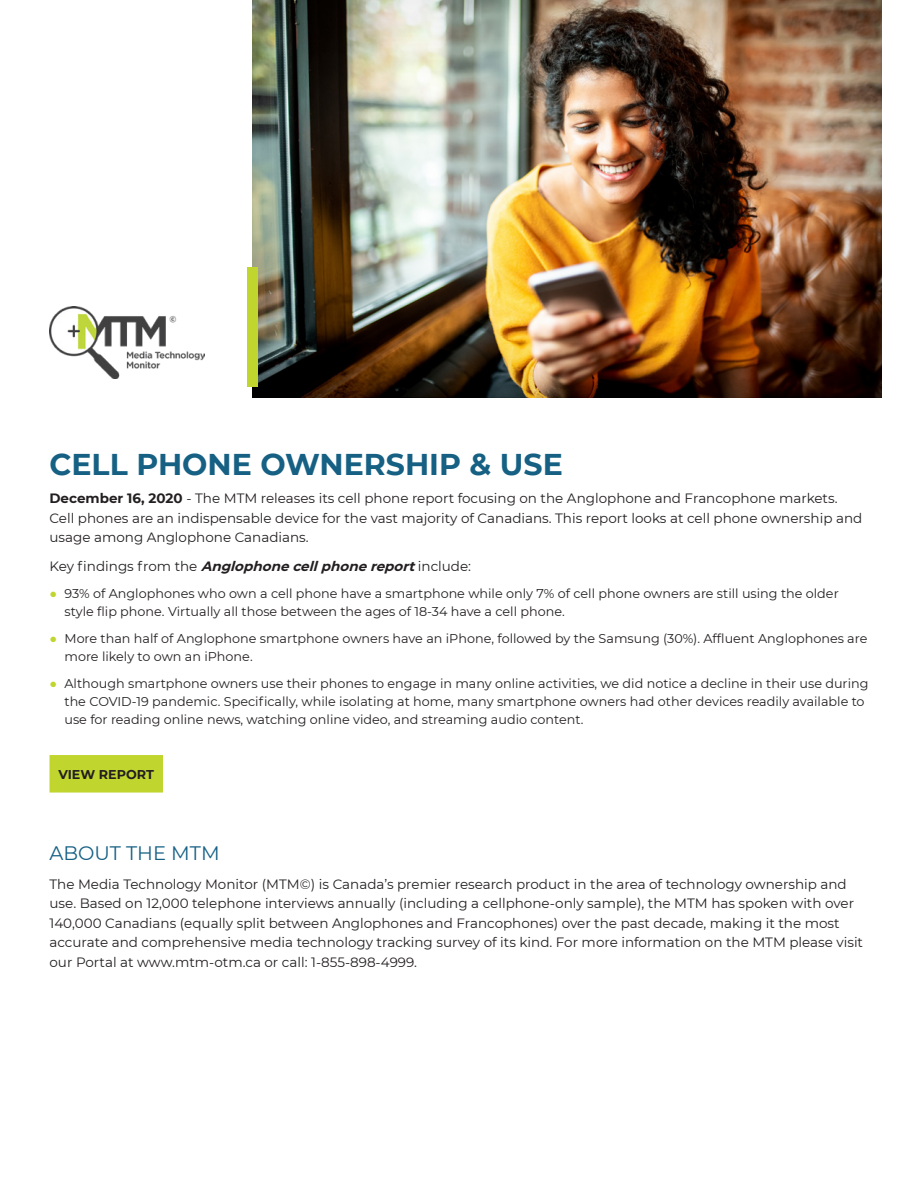
<style>
.page{position:relative;width:918px;height:1188px;background:#fff}
.page>*{position:absolute;margin:0;border:0;box-sizing:border-box;transform-origin:0 0}
.t1{font:700 30px "Montserrat";color:#166084}
.t2{font:19.5px "Montserrat";color:#166084}
.t3{font:13.5px/19.5px "Montserrat";color:#231f20}
.t4{font:12.75px/18px "Montserrat";color:#231f20}
.t5{font:700 12.75px "Montserrat";color:#231f20}
.s1{font-weight:700}
.s2{font-weight:700;font-style:italic}
.s3{font-family:"Impact";color:#c1d52f}
</style>
<div class="page">
<div style="left:251px;top:0;width:632px;height:400px;background:#231f20;opacity:.15"></div>
<div style="left:50px;top:755px;width:113px;height:38px;background:#c1d52f"></div>
<img style="left:50px;top:307px;width:154px;height:72px">
<div style="left:247px;top:268px;width:10px;height:119px;background:#c1d52f"></div>
<h1 class="t1" style="left:50px;top:442px;width:515px">CELL PHONE OWNERSHIP &amp; USE</h1>
<p class="t3" style="left:50px;top:488px;width:814px"><span class="s1">December 16, 2020</span> - The MTM releases its cell phone report focusing on the Anglophone and Francophone markets.<br>Cell phones are an indispensable device for the vast majority of Canadians. This report looks at cell phone ownership and usage among Anglophone Canadians.</p>
<p class="t3" style="left:50px;top:556px;width:423px">Key fi n d i n g s f r o m t h e <span class="s2">Anglophonecellphonereport</span>i n c l u d e :</p>
<p class="t4" style="left:64px;top:584px;width:776px;text-indent:-15px"><span class="s3">●</span> 93% of Anglophones who own a cell phone have a smartphone while only 7% of cell phone owners are still using the older style flip phone. Virtually all those between the ages of 18-34 have a cell phone.</p>
<p class="t4" style="left:64px;top:629px;width:805px;text-indent:-15px"><span class="s3">●</span> More than half of Anglophone smartphone owners have an iPhone, followed by the Samsung (30%). Affluent Anglophones are more likely to own an iPhone.</p>
<p class="t4" style="left:64px;top:674px;width:806px;text-indent:-15px"><span class="s3">●</span> Although smartphone owners use their phones to engage in many online activities, we did notice a decline in their use during the COVID-19 pandemic. Specifically, while isolating at home, many smartphone owners had other devices readily available to use for reading online news, watching online video, and streaming audio content.</p>
<p class="t5" style="left:58px;top:765px;width:97px">VIEW REPORT</p>
<h2 class="t2" style="left:50px;top:840px;width:172px">ABOUT THE MTM</h2>
<p class="t3" style="left:50px;top:874px;width:815px">The Media Technology Monitor (MTM©) is Canada’s premier research product in the area of technology ownership and use. Based on 12,000 telephone interviews annually (including a cellphone-only sample), the MTM has spoken with over 140,000 Canadians (equally split between Anglophones and Francophones) over the past decade, making it the most accurate and comprehensive media technology tracking survey of its kind. For more information on the MTM please visit our Portal at www.mtm-otm.ca or call: 1-855-898-4999.</p>
</div>
